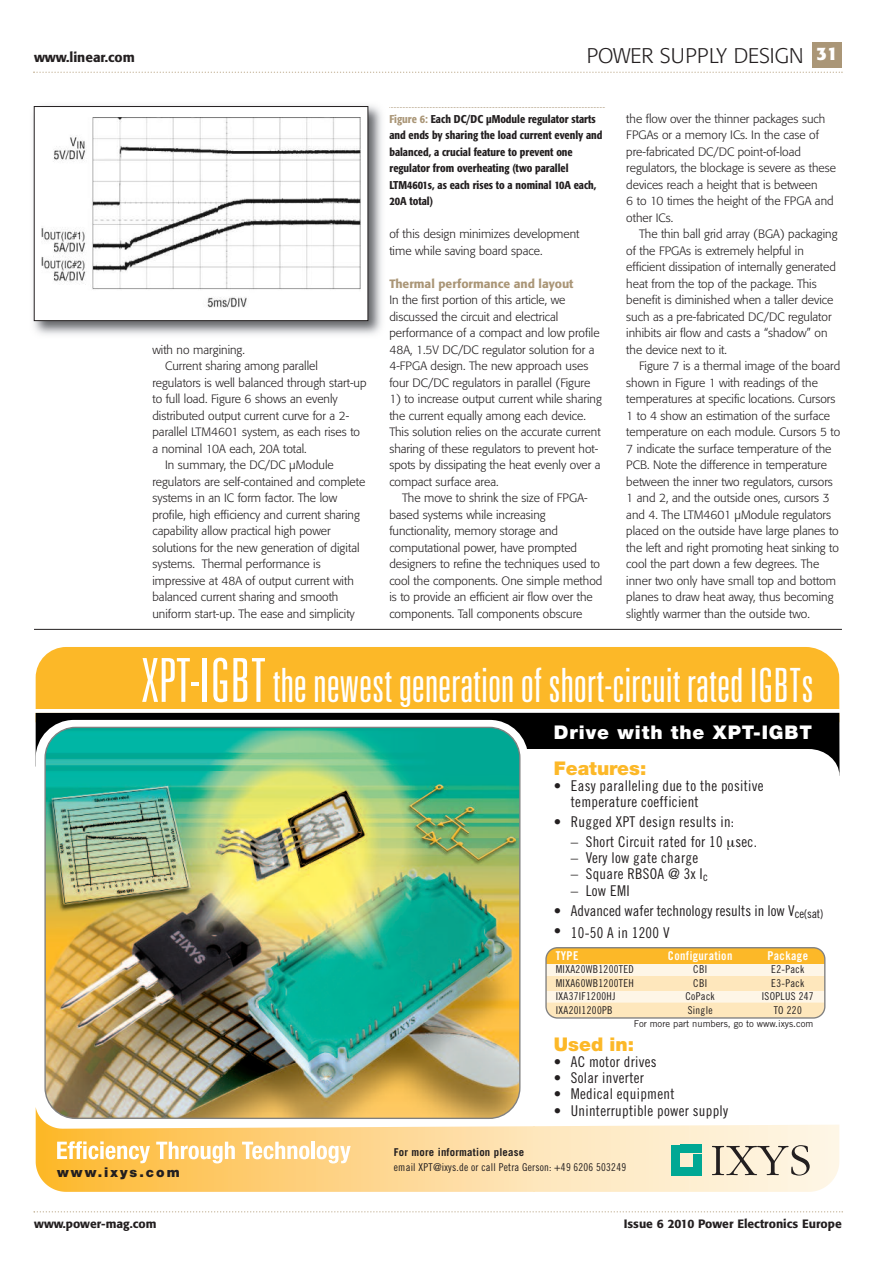
<style>
.page{position:relative;width:893px;height:1263px;background:#fff}
.page>*{position:absolute;margin:0;border:0;box-sizing:border-box;transform-origin:0 0}
.t1{font:300 ultra-condensed 47.25px "Univers";color:#fff}
.t2{font:300 21px "Formata";color:#231f20}
.t3{font:900 18.9px "Helvetica Neue";letter-spacing:.05em;color:#fff}
.t4{font:900 18.9px "Helvetica Neue";color:#fcb828}
.t5{font:14.85px/16.2px "Trade Gothic LT Cond Eighteen";letter-spacing:.02em;color:#231f20}
.t6{font:14.85px "Trade Gothic LT Cond Eighteen";color:#231f20}
.t7{font:500 13.5px "Formata";color:#231f20}
.t8{font:900 13.5px "Helvetica Neue";letter-spacing:.15em;color:#231f20}
.t9{font:12.15px "Trade Gothic Bold Cond Twenty";letter-spacing:.03em;color:#fff}
.t10{font:300 12px/16.5px "Formata";color:#231f20}
.t11{font:500 12px "Formata";color:#231f20}
.t12{font:500 12px "Formata";color:#aa9677}
.t13{font:500 condensed 11.25px/16.5px "Formata";color:#231f20}
.t14{font:10.8px "Trade Gothic LT Cond Eighteen";letter-spacing:.03em;color:#231f20}
.t15{font:700 10.8px "Trade Gothic";letter-spacing:.02em;color:#231f20}
.t16{font:9.45px "Trade Gothic";color:#231f20}
.s1{font-weight:700;font-size:18px;color:#fff}
.s2{color:#aa9677}
.s3{font-size:60.75px}
.s4{font-family:"Helvetica Neue";font-weight:900}
</style>
<div class="page">
<svg style="left:33px;top:72px;width:810px;height:1px"></svg>
<div style="left:812px;top:43px;width:30px;height:25px;background:#aa9677"></div>
<svg style="left:34px;top:1211px;width:809px;height:1px"></svg>
<img style="left:33px;top:105px;width:349px;height:230px">
<div style="left:34px;top:107px;width:334px;height:214px;background:#fff"></div>
<img style="left:41px;top:117px;width:320px;height:191px">
<div style="left:34px;top:106px;width:334px;height:215px;border:1px solid #231f20"></div>
<svg style="left:389px;top:107px;width:216px;height:1px"></svg>
<hr style="left:34px;top:629px;width:808px;height:1px;background:#231f20">
<div style="left:36px;top:647px;width:803px;height:62px;background:#fcb828"></div>
<svg style="left:36px;top:713px;width:803px;height:59px;fill:#000"></svg>
<svg style="left:35px;top:712px;width:805px;height:1px"></svg>
<svg style="left:36px;top:1107px;width:803px;height:85px"></svg>
<div style="left:36px;top:720px;width:492px;height:358px;background:#fff;border-radius:38px"></div>
<img style="left:45px;top:727px;width:475px;height:391px;border-radius:31px">
<svg style="left:547px;top:963px;width:276px;height:39px;background:#fdf2dd"></svg>
<div style="left:546px;top:1002px;width:279px;height:16px;background:#fee7bc"></div>
<div style="left:546px;top:948px;width:279px;height:15px;background:#fcb828"></div>
<div style="left:546px;top:976px;width:279px;height:14px;background:#fee7bc"></div>
<div style="left:545px;top:947px;width:280px;height:72px;border:1px solid #808080;border-radius:11px"></div>
<p class="t7" style="left:34px;top:52px;width:102px">www.linear.com</p>
<h2 class="t2" style="left:587px;top:46px;width:252px">POWER SUPPLY DESIGN <span class="s1">31</span></h2>
<p class="t10" style="left:152px;top:342px;width:94px">with no margining.</p>
<p class="t10" style="left:165px;top:359px;width:154px">Current sharing among parallel</p>
<p class="t10" style="left:152px;top:375px;width:216px">regulators is well balanced through start-up</p>
<p class="t10" style="left:152px;top:392px;width:187px">to full load. Figure 6 shows an evenly</p>
<p class="t10" style="left:152px;top:408px;width:198px">distributed output current curve for a 2-</p>
<p class="t10" style="left:152px;top:425px;width:209px">parallel LTM4601 system, as each rises to</p>
<p class="t10" style="left:152px;top:441px;width:156px">a nominal 10A each, 20A total.</p>
<p class="t10" style="left:165px;top:458px;width:170px">In summary, the DC/DC µModule</p>
<p class="t10" style="left:152px;top:474px;width:214px">regulators are self-contained and complete</p>
<p class="t10" style="left:152px;top:491px;width:186px">systems in an IC form factor. The low</p>
<p class="t10" style="left:152px;top:507px;width:209px">profile, high efficiency and current sharing</p>
<p class="t10" style="left:152px;top:524px;width:180px">capability allow practical high power</p>
<p class="t10" style="left:152px;top:540px;width:209px">solutions for the new generation of digital</p>
<p class="t10" style="left:152px;top:557px;width:170px">systems. Thermal performance is</p>
<p class="t10" style="left:152px;top:573px;width:203px">impressive at 48A of output current with</p>
<p class="t10" style="left:152px;top:590px;width:188px">balanced current sharing and smooth</p>
<p class="t10" style="left:152px;top:606px;width:204px">uniform start-up. The ease and simplicity</p>
<p class="t13" style="left:389px;top:112px;width:215px"><span class="s2">Figure 6:</span> Each DC/DC µModule regulator starts and ends by sharing the load current evenly and balanced, a crucial feature to prevent one regulator from overheating (two parallel LTM4601s, as each rises to a nominal 10A each, 20A total)</p>
<p class="t10" style="left:389px;top:227px;width:192px">of this design minimizes development time while saving board space.</p>
<p class="t12" style="left:389px;top:278px;width:186px">Thermal performance and layout</p>
<p class="t10" style="left:389px;top:293px;width:212px">In the first portion of this article, we discussed the circuit and electrical performance of a compact and low profile 48A, 1.5V DC/DC regulator solution for a 4-FPGA design. The new approach uses four DC/DC regulators in parallel (Figure</p>
<p class="t10" style="left:389px;top:392px;width:214px">1) to increase output current while sharing the current equally among each device.<br>This solution relies on the accurate current sharing of these regulators to prevent hot&shy;spots by dissipating the heat evenly over a compact surface area.</p>
<p class="t10" style="left:389px;top:491px;width:214px;text-indent:13px">The move to shrink the size of FPGA&shy;based systems while increasing functionality, memory storage and computational power, have prompted designers to refine the techniques used to cool the components. One simple method is to provide an efficient air flow over the components. Tall components obscure</p>
<p class="t10" style="left:626px;top:111px;width:211px">the flow over the thinner packages such FPGAs or a memory ICs. In the case of pre-fabricated DC/DC point-of-load regulators, the blockage is severe as these devices reach a height that is between<br>6 to 10 times the height of the FPGA and other ICs.</p>
<p class="t10" style="left:626px;top:227px;width:213px;text-indent:13px">The thin ball grid array (BGA) packaging of the FPGAs is extremely helpful in efficient dissipation of internally generated heat from the top of the package. This benefit is diminished when a taller device such as a pre-fabricated DC/DC regulator inhibits air flow and casts a “shadow” on the device next to it.</p>
<p class="t10" style="left:626px;top:359px;width:215px;text-indent:13px">Figure 7 is a thermal image of the board shown in Figure 1 with readings of the temperatures at specific locations. Cursors 1 to 4 show an estimation of the surface temperature on each module. Cursors 5 to 7 indicate the surface temperature of the PCB. Note the difference in temperature between the inner two regulators, cursors 1 and 2, and the outside ones, cursors 3 and 4. The LTM4601 µModule regulators placed on the outside have large planes to the left and right promoting heat sinking to cool the part down a few degrees. The inner two only have small top and bottom planes to draw heat away, thus becoming slightly warmer than the outside two.</p>
<h1 class="t1" style="left:142px;top:668px;width:674px"><span class="s3">XPT-IGBT</span> the newest generation of short-circuit rated IGBTs</h1>
<h3 class="t3" style="left:554px;top:725px;width:260px">Drive with the XPT-IGBT</h3>
<h3 class="t4" style="left:554px;top:761px;width:94px">Features:</h3>
<p class="t5" style="left:571px;top:778px;width:194px;text-indent:-17px"><span class="s4">•</span> Easy paralleling due to the positive temperature coefficient</p>
<p class="t5" style="left:554px;top:815px;width:182px"><span class="s4">•</span> Rugged XPT design results in:</p>
<p class="t5" style="left:571px;top:835px;width:188px">– Short Circuit rated for 10 sec.</p>
<p class="t5" style="left:571px;top:851px;width:129px">– Very low gate charge</p>
<p class="t5" style="left:571px;top:867px;width:138px">– Square RBSOA @ 3x I<sub>c</sub></p>
<p class="t5" style="left:571px;top:883px;width:60px">– Low EMI</p>
<p class="t6" style="left:554px;top:905px;width:271px"><span class="s4">•</span> Advanced wafer technology results in low V<sub>ce(sat)</sub></p>
<p class="t5" style="left:554px;top:925px;width:117px"><span class="s4">•</span> 10-50 A in 1200 V</p>
<p class="t9" style="left:556px;top:951px;width:24px">TYPE</p>
<p class="t9" style="left:668px;top:951px;width:66px">Configuration</p>
<p class="t9" style="left:767px;top:951px;width:42px">Package</p>
<p class="t14" style="left:556px;top:965px;width:80px">MIXA20WB1200TED</p>
<p class="t14" style="left:693px;top:965px;width:15px">CBI</p>
<p class="t14" style="left:771px;top:965px;width:35px">E2-Pack</p>
<p class="t14" style="left:556px;top:979px;width:80px">MIXA60WB1200TEH</p>
<p class="t14" style="left:693px;top:979px;width:15px">CBI</p>
<p class="t14" style="left:771px;top:979px;width:35px">E3-Pack</p>
<p class="t14" style="left:556px;top:992px;width:61px">IXA37IF1200HJ</p>
<p class="t14" style="left:686px;top:992px;width:31px">CoPack</p>
<p class="t14" style="left:762px;top:992px;width:53px">ISOPLUS 247</p>
<p class="t14" style="left:556px;top:1006px;width:58px">IXA20I1200PB</p>
<p class="t14" style="left:688px;top:1006px;width:27px">Single</p>
<p class="t14" style="left:774px;top:1006px;width:29px">TO 220</p>
<p class="t16" style="left:634px;top:1020px;width:181px">For more part numbers, go to www.ixys.com</p>
<p class="t8" style="left:57px;top:1167px;width:124px">www.ixys.com</p>
<h3 class="t4" style="left:554px;top:1037px;width:82px">Used in:</h3>
<p class="t5" style="left:554px;top:1055px;width:104px"><span class="s4">•</span> AC motor drives</p>
<p class="t5" style="left:554px;top:1071px;width:92px"><span class="s4">•</span> Solar inverter</p>
<p class="t5" style="left:554px;top:1087px;width:122px"><span class="s4">•</span> Medical equipment</p>
<p class="t5" style="left:554px;top:1103px;width:176px"><span class="s4">•</span> Uninterruptible power supply</p>
<p class="t15" style="left:394px;top:1148px;width:132px">For more information please</p>
<p class="t14" style="left:394px;top:1163px;width:234px">email XPT@ixys.de or call Petra Gerson: +49 6206 503249</p>
<p class="t11" style="left:34px;top:1219px;width:124px">www.power-mag.com</p>
<p class="t11" style="left:624px;top:1219px;width:220px">Issue 6 2010 Power Electronics Europe</p>
</div>
